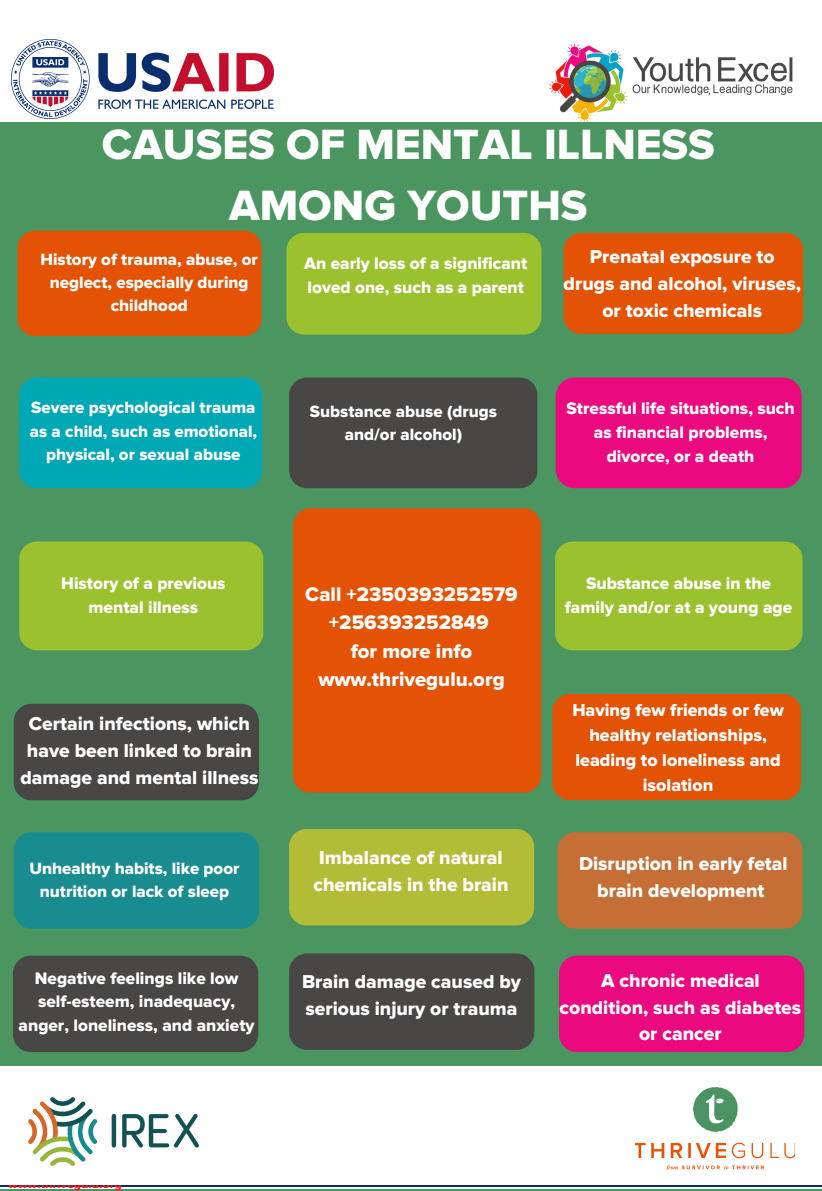
<style>
.page{position:relative;width:822px;height:1191px;background:#4b9560}
.page>*{position:absolute;margin:0;border:0;box-sizing:border-box;transform-origin:0 0}
.t1{font:43.9px/61.1px "Proxima Nova Extrabld";color:#fff;text-align:center}
.t2{font:20.35px/28.5px "Proxima Nova Extrabld";color:#fefefd;text-align:center}
.t3{font:19.35px/26.9px "Proxima Nova Extrabld";color:#fff;text-align:center}
.t4{font:17.9px/24.9px "Proxima Nova Extrabld";color:#fff;text-align:center}
.t5{font:17.25px/23.8px "Proxima Nova Extrabld";color:#fff;text-align:center}
.t6{font:16.95px/23.3px "Proxima Nova Extrabld";color:#fff;text-align:center}
.t7{font:12.45px "Proxima Nova Extrabld";color:#ff1616}
</style>
<div class="page">
<div style="left:289px;top:377px;width:248px;height:111px;background:#494746;border-radius:18px"></div>
<div style="left:14px;top:832px;width:245px;height:96px;background:#188c8f;border-radius:18px"></div>
<div style="left:564px;top:233px;width:239px;height:101px;background:#e35205;border-radius:18px"></div>
<div style="left:19px;top:541px;width:244px;height:109px;background:#9bc22e;border-radius:18px"></div>
<div style="left:14px;top:704px;width:245px;height:96px;background:#494746;border-radius:18px"></div>
<div style="left:17px;top:231px;width:245px;height:105px;background:#e35205;border-radius:18px"></div>
<div style="left:555px;top:541px;width:248px;height:109px;background:#9bc22e;border-radius:18px"></div>
<div style="left:19px;top:377px;width:243px;height:111px;background:#00a7b5;border-radius:18px"></div>
<div style="left:286px;top:233px;width:255px;height:101px;background:#9bc22e;border-radius:18px"></div>
<div style="left:556px;top:377px;width:246px;height:111px;background:#eb097f;border-radius:19px"></div>
<div style="left:0;top:1152px;width:822px;height:35px;background:linear-gradient(to right,#fff,#fff)"></div>
<div style="left:0;top:0;width:822px;height:121px;background:#fff"></div>
<div style="left:293px;top:508px;width:248px;height:284px;background:#e35205;border-radius:18px"></div>
<div style="left:289px;top:829px;width:245px;height:96px;background:#b3bc36;border-radius:18px"></div>
<div style="left:552px;top:694px;width:249px;height:106px;background:#e35205;border-radius:18px"></div>
<div style="left:289px;top:953px;width:245px;height:97px;background:#494746;border-radius:18px"></div>
<div style="left:559px;top:955px;width:245px;height:97px;background:#eb097f;border-radius:18px"></div>
<div style="left:0;top:11px;width:822px;height:111px;background:#fff"></div>
<img style="left:11px;top:40px;width:263px;height:79px">
<img style="left:549px;top:43px;width:244px;height:78px">
<div style="left:0;top:1066px;width:822px;height:111px;background:#fff"></div>
<div style="left:0;top:1073px;width:822px;height:111px;background:#fff"></div>
<img style="left:635px;top:1087px;width:160px;height:82px">
<img style="left:28px;top:1096px;width:172px;height:70px">
<div style="left:557px;top:832px;width:246px;height:96px;background:#c56e36;border-radius:18px"></div>
<div style="left:13px;top:955px;width:245px;height:97px;background:#494746;border-radius:18px"></div>
<h1 class="t1" style="left:102px;top:114px;width:614px">CAUSES OF MENTAL ILLNESS<br>AMONG YOUTHS</h1>
<p class="t6" style="left:41px;top:248px;width:219px">History of trauma, abuse, or neglect, especially during childhood</p>
<p class="t6" style="left:30px;top:396px;width:229px">Severe psychological trauma as a child, such as emotional, physical, or sexual abuse</p>
<p class="t5" style="left:61px;top:572px;width:166px">History of a previous mental illness</p>
<p class="t3" style="left:21px;top:710px;width:239px">Certain infections, which have been linked to brain damage and mental illness</p>
<p class="t6" style="left:29px;top:857px;width:211px">Unhealthy habits, like poor nutrition or lack of sleep</p>
<p class="t5" style="left:19px;top:966px;width:238px">Negative feelings like low self-esteem, inadequacy, anger, loneliness, and anxiety</p>
<p class="t5" style="left:304px;top:252px;width:225px;text-align:left">An early loss of a significant loved one, such as a parent</p>
<p class="t3" style="left:564px;top:243px;width:239px">Prenatal exposure to drugs and alcohol, viruses, or toxic chemicals</p>
<p class="t6" style="left:310px;top:400px;width:189px">Substance abuse (drugs and/or alcohol)</p>
<p class="t5" style="left:566px;top:396px;width:230px">Stressful life situations, such as financial problems, divorce, or a death</p>
<p class="t2" style="left:305px;top:580px;width:214px">Call +2350393252579 +256393252849<br>for more info www.thrivegulu.org</p>
<p class="t3" style="left:314px;top:844px;width:197px;text-align:left">Imbalance of natural chemicals in the brain</p>
<p class="t3" style="left:302px;top:968px;width:220px;text-align:left">Brain damage caused by serious injury or trauma</p>
<p class="t5" style="left:565px;top:572px;width:229px">Substance abuse in the family and/or at a young age</p>
<p class="t4" style="left:572px;top:697px;width:213px">Having few friends or few healthy relationships, leading to loneliness and isolation</p>
<p class="t3" style="left:579px;top:850px;width:210px">Disruption in early fetal brain development</p>
<p class="t3" style="left:560px;top:967px;width:243px">A chronic medical condition, such as diabetes or cancer</p>
<p class="t7" style="left:8px;top:1176px;width:115px">www.thrivegulu.org</p>
</div>
